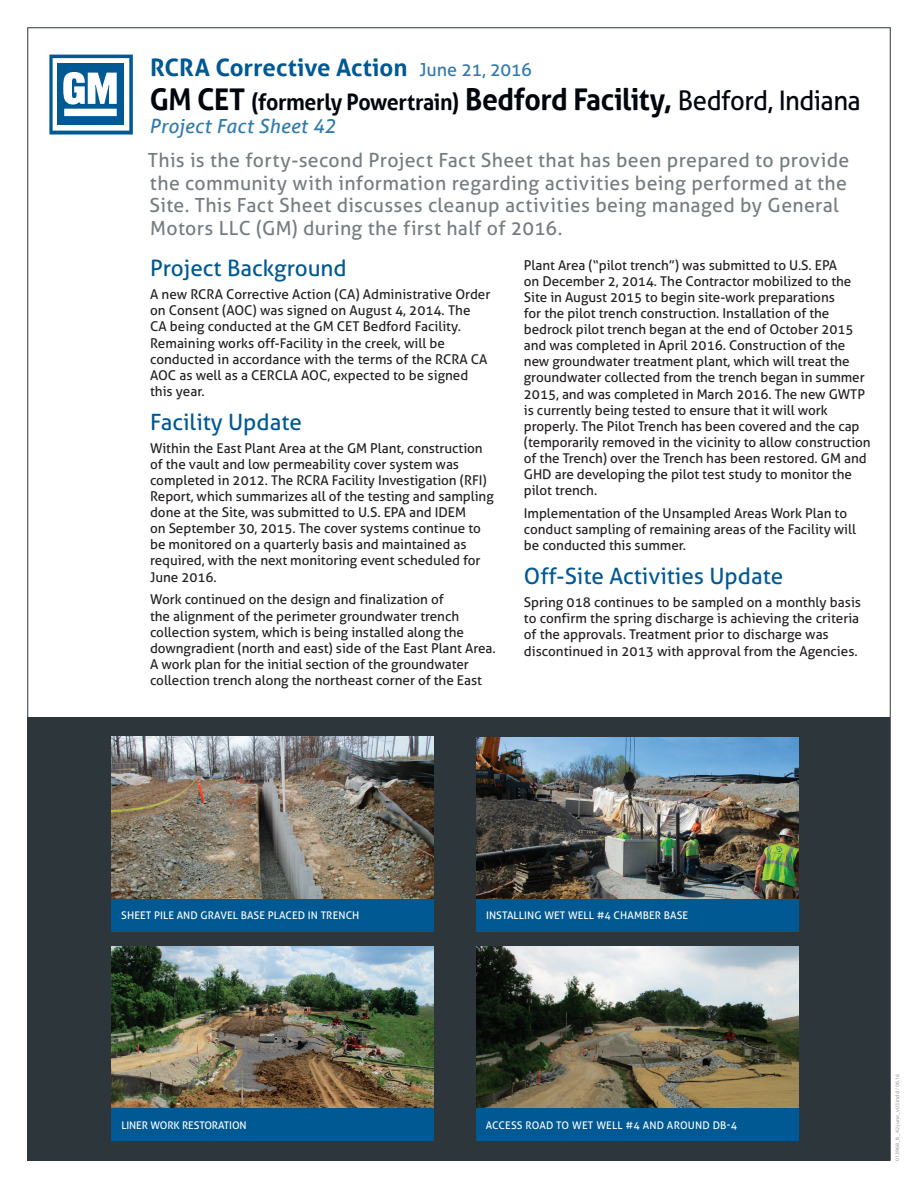
<style>
.page{position:relative;width:918px;height:1188px;background:#fff}
.page>*{position:absolute;margin:0;border:0;box-sizing:border-box;transform-origin:0 0}
.t1{font:700 30px "Aller";letter-spacing:-.02em;color:#01060e;scale:.95 1}
.t2{font:700 24px "Aller";letter-spacing:-.005em;color:#005992}
.t3{font:22.5px "Aller";color:#005992}
.t4{font:19.5px/22.5px "Aller";letter-spacing:.015em;color:#757d82}
.t5{font:italic 19.5px "Aller";letter-spacing:.015em;color:#317aac}
.t6{font:13.5px/16px "Aller";letter-spacing:-.005em;color:#231f20}
.t7{font:10.5px "Aller";letter-spacing:.01em;color:#fff}
.t8{font:10.5px "Aller";letter-spacing:-.01em;color:#fff}
.t9{font:5.25px "Myriad Pro";color:#939598;scale:1.1 1}
.s1{font-weight:400;font-size:18px;color:#317aac}
.s2{font-size:22.5px}
.s3{font-weight:400;font-size:27px}
</style>
<div class="page">
<div style="left:28px;top:717px;width:862px;height:444px;background:#2c363b"></div>
<img style="left:476px;top:947px;width:323px;height:161px">
<img style="left:111px;top:947px;width:323px;height:161px">
<img style="left:476px;top:738px;width:323px;height:161px">
<img style="left:111px;top:737px;width:323px;height:162px">
<svg style="left:49px;top:55px;width:84px;height:80px"></svg>
<div style="left:111px;top:899px;width:323px;height:32px;background:#005992"></div>
<div style="left:111px;top:1108px;width:323px;height:33px;background:#005992"></div>
<div style="left:476px;top:1108px;width:323px;height:33px;background:#005992"></div>
<div style="left:476px;top:899px;width:323px;height:33px;background:#005992"></div>
<h2 class="t2" style="left:150px;top:52px;width:383px">RCRA Corrective Action <span class="s1">June 21, 2016</span></h2>
<h1 class="t1" style="left:150px;top:81px;width:750px">GM CET <span class="s2">(formerly Powertrain)</span> Bedford Facility, <span class="s3">Bedford, Indiana</span></h1>
<h3 class="t5" style="left:149px;top:115px;width:188px">Project Fact Sheet 42</h3>
<p class="t4" style="left:148px;top:149px;width:703px">This is the forty-second Project Fact Sheet that has been prepared to provide the community with information regarding activities being performed at the Site. This Fact Sheet discusses cleanup activities being managed by General Motors LLC (GM) during the first half of 2016.</p>
<h3 class="t3" style="left:150px;top:255px;width:198px">Project Background</h3>
<p class="t6" style="left:150px;top:286px;width:342px">A new RCRA Corrective Action (CA) Administrative Order on Consent (AOC) was signed on August 4, 2014. The CA being conducted at the GM CET Bedford Facility.<br>Remaining works off-Facility in the creek, will be conducted in accordance with the terms of the RCRA CA AOC as well as a CERCLA AOC, expected to be signed this year.</p>
<h3 class="t3" style="left:150px;top:408px;width:153px">Facility Update</h3>
<p class="t6" style="left:150px;top:440px;width:345px">Within the East Plant Area at the GM Plant, construction of the vault and low permeability cover system was completed in 2012. The RCRA Facility Investigation (RFI)<br>Report, which summarizes all of the testing and sampling done at the Site, was submitted to U.S. EPA and IDEM<br>on September 30, 2015. The cover systems continue to be monitored on a quarterly basis and maintained as required, with the next monitoring event scheduled for June 2016.</p>
<p class="t6" style="left:150px;top:592px;width:347px">Work continued on the design and finalization of<br>the alignment of the perimeter groundwater trench collection system, which is being installed along the downgradient (north and east) side of the East Plant Area.<br>A work plan for the initial section of the groundwater collection trench along the northeast corner of the East</p>
<p class="t6" style="left:524px;top:257px;width:348px">Plant Area (“pilot trench”) was submitted to U.S. EPA<br>on December 2, 2014. The Contractor mobilized to the Site in August 2015 to begin site-work preparations<br>for the pilot trench construction. Installation of the bedrock pilot trench began at the end of October 2015 and was completed in April 2016. Construction of the new groundwater treatment plant, which will treat the groundwater collected from the trench began in summer 2015, and was completed in March 2016. The new GWTP is currently being tested to ensure that it will work properly. The Pilot Trench has been covered and the cap (temporarily removed in the vicinity to allow construction of the Trench) over the Trench has been restored. GM and GHD are developing the pilot test study to monitor the pilot trench.</p>
<p class="t6" style="left:524px;top:505px;width:334px">Implementation of the Unsampled Areas Work Plan to conduct sampling of remaining areas of the Facility will be conducted this summer.</p>
<h3 class="t3" style="left:524px;top:563px;width:261px">Off-Site Activities Update</h3>
<p class="t6" style="left:524px;top:594px;width:339px">Spring 018 continues to be sampled on a monthly basis to confirm the spring discharge is achieving the criteria of the approvals. Treatment prior to discharge was discontinued in 2013 with approval from the Agencies.</p>
<p class="t7" style="left:121px;top:909px;width:240px">SHEET PILE AND GRAVEL BASE PLACED IN TRENCH</p>
<p class="t7" style="left:486px;top:909px;width:204px">INSTALLING WET WELL #4 CHAMBER BASE</p>
<p class="t8" style="left:121px;top:1119px;width:127px">LINER WORK RESTORATION</p>
<p class="t7" style="left:486px;top:1119px;width:253px">ACCESS ROAD TO WET WELL #4 AND AROUND DB-4</p>
<p class="t9" style="left:894px;top:1161px;width:81px;rotate:-90deg">013968_fs_42-june_v03.indd / 06.16</p>
</div>
